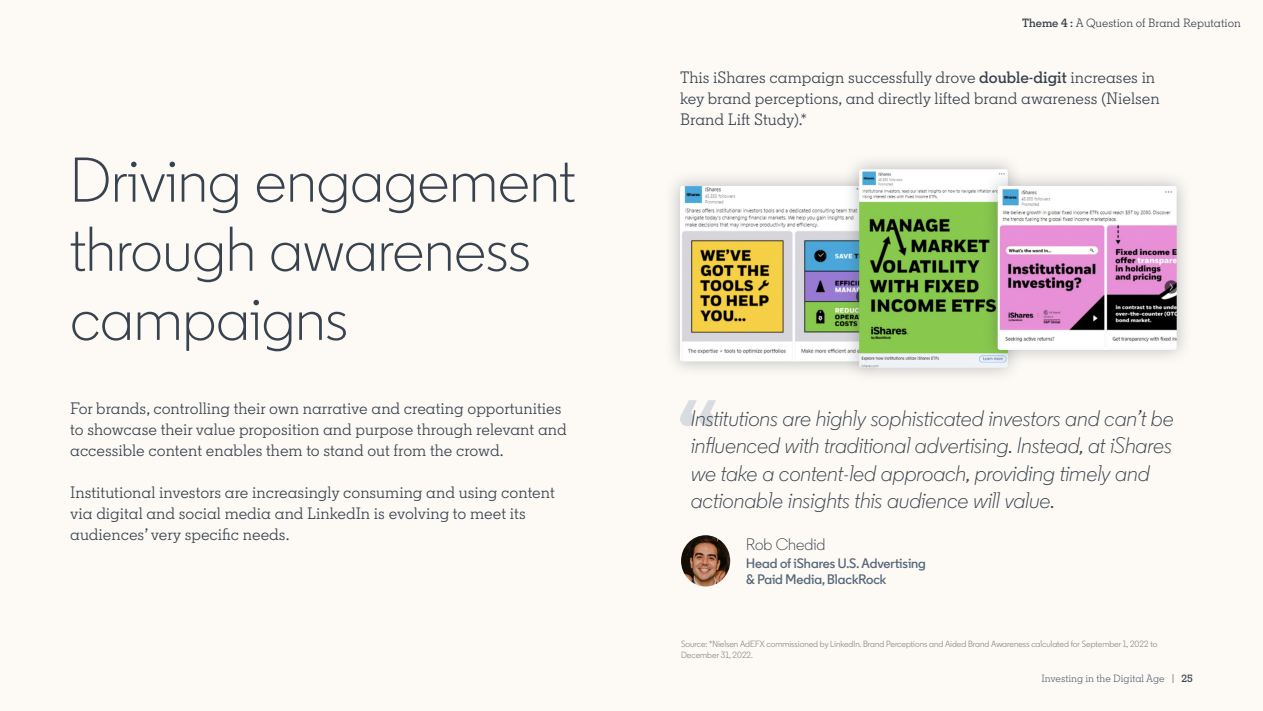
<style>
.page{position:relative;width:1263px;height:711px;background:#fff}
.page>*{position:absolute;margin:0;border:0;box-sizing:border-box;transform-origin:0 0}
.t1{font:300 63px/69px "Community";color:#38434f}
.SubHead_Green{font:italic 300 22.5px/27px "Community";color:#38434f}
.SubHead_Green-2{font:300 16.65px "Community";color:#38434f}
.Body_Copy{font:16.5px/21px "Community Slab";color:#38434f}
.SubHead_Green-3{font:600 13.8px/16.5px "Community";color:#56687a}
.t2{font:12px "Community Slab";color:#38434f}
.t3{font:10.5px "Community Slab";color:#56687a}
.Footnote{font:9px/10.8px "Community";color:#878787}
.s1{font-weight:600}
.s2{font-weight:600;color:#38434f}
</style>
<div class="page">
<div style="left:0;top:0;width:1263px;height:710px;background:#fdfaf5"></div>
<img style="left:681px;top:535px;width:49px;height:51px">
<svg style="left:680px;top:400px;width:36px;height:26px"></svg>
<div style="left:664px;top:170px;width:220px;height:207px;background:#38434f;opacity:.35"></div>
<img style="left:680px;top:186px;width:164px;height:175px">
<div style="left:844px;top:153px;width:179px;height:230px;background:#38434f;opacity:.35"></div>
<img style="left:859px;top:169px;width:149px;height:198px">
<div style="left:982px;top:170px;width:211px;height:195px;background:#38434f;opacity:.35"></div>
<img style="left:998px;top:186px;width:179px;height:164px">
<p class="t1" style="left:70px;top:146px;width:506px">Driving engagement through awareness campaigns</p>
<p class="Body_Copy" style="left:70px;top:397px;width:498px">For brands, controlling their own narrative and creating opportunities to showcase their value proposition and purpose through relevant and accessible content enables them to stand out from the crowd.</p>
<p class="Body_Copy" style="left:70px;top:481px;width:486px">Institutional investors are increasingly consuming and using content via digital and social media and LinkedIn is evolving to meet its audiences’ very specific needs.</p>
<p class="t2" style="left:1022px;top:16px;width:220px"><span class="s1">Theme 4 :</span> A Question of Brand Reputation</p>
<p class="Body_Copy" style="left:680px;top:66px;width:481px">This iShares campaign successfully drove <span class="s1">double-digit</span> increases in key brand perceptions, and directly lifted brand awareness (Nielsen<br>Brand Lift Study).*</p>
<p class="SubHead_Green" style="left:691px;top:405px;width:484px">Institutions are highly sophisticated investors and can’t be influenced with traditional advertising. Instead, at iShares we take a content-led approach, providing timely and actionable insights this audience will value.</p>
<p class="SubHead_Green-2" style="left:746px;top:533px;width:81px">Rob Chedid</p>
<p class="SubHead_Green-3" style="left:746px;top:554px;width:181px">Head of iShares U.S. Advertising &amp; Paid Media, BlackRock</p>
<p class="Footnote" style="left:681px;top:637px;width:478px">Source: *Nielsen AdEFX commissioned by LinkedIn. Brand Perceptions and Aided Brand Awareness calculated for September 1, 2022 to<br>December 31, 2022.</p>
<p class="t3" style="left:1041px;top:671px;width:153px">Investing in the Digital Age | <span class="s2">25</span></p>
</div>
